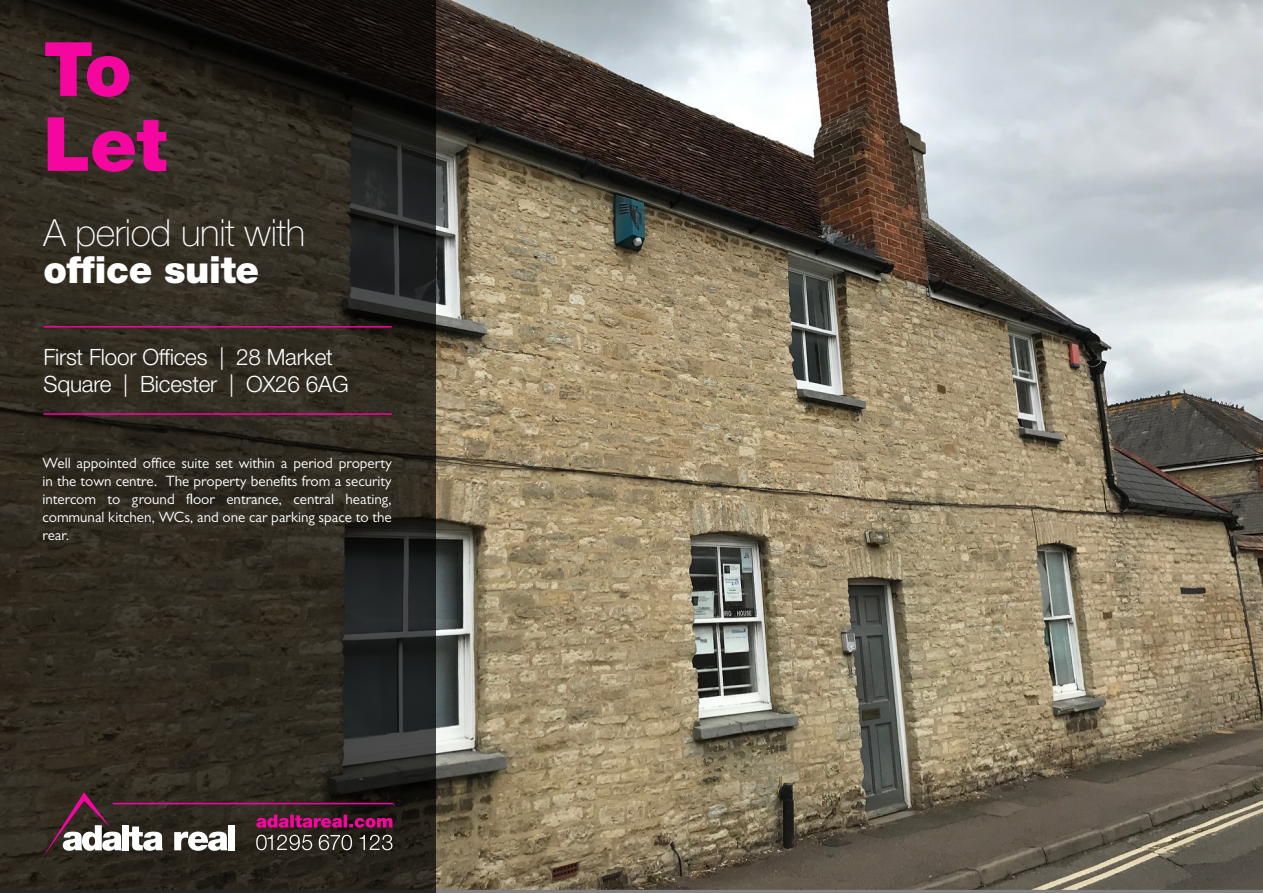
<style>
.page{position:relative;width:1263px;height:893px;background:#fff}
.page>*{position:absolute;margin:0;border:0;box-sizing:border-box;transform-origin:0 0}
.t1{font:900 75px "Helvetica Neue LT Std";color:#f5069e}
.t2{font:100 37.5px "Helvetica Neue LT Std";letter-spacing:-.01em;color:#fff}
.t3{font:900 37.5px "Helvetica Neue LT Std";letter-spacing:-.01em;color:#fff}
.t4{font:300 22.5px/27px "Helvetica Neue LT Std";letter-spacing:-.01em;color:#fff}
.t5{font:15px/18px "Gill Sans";color:#fff;text-align:justify}
</style>
<div class="page">
<img style="left:435px;top:0;width:828px;height:893px">
<svg style="left:0;top:0;width:435px;height:893px;background:#2b271f"></svg>
<svg style="left:43px;top:792px;width:79px;height:65px;background:#5d4b4c"></svg>
<div style="left:122px;top:825px;width:7px;height:25px;background:#fff"></div>
<svg style="left:129px;top:826px;width:34px;height:25px"></svg>
<svg style="left:174px;top:832px;width:54px;height:19px"></svg>
<div style="left:228px;top:825px;width:7px;height:25px;background:#fff"></div>
<svg style="left:256px;top:835px;width:136px;height:15px;background:#58544e"></svg>
<svg style="left:256px;top:815px;width:136px;height:13px;background:#8b135a"></svg>
<hr style="left:113px;top:803px;width:280px;height:1px;background:#f5069e">
<hr style="left:43px;top:413px;width:349px;height:2px;background:#f5069e">
<hr style="left:43px;top:326px;width:349px;height:2px;background:#f5069e">
<p class="t1" style="left:43px;top:24px;width:90px">To</p>
<p class="t1" style="left:43px;top:99px;width:125px">Let</p>
<p class="t2" style="left:43px;top:211px;width:263px">A period unit with</p>
<p class="t3" style="left:43px;top:248px;width:217px">office suite</p>
<p class="t4" style="left:43px;top:343px;width:307px">First Floor Offices | 28 Market<br>Square | Bicester | OX26 6AG</p>
<p class="t5" style="left:43px;top:453px;width:351px">Well appointed office suite set within a period property in the town centre. The property benefits from a security intercom to ground floor entrance, central heating, communal kitchen, WCs, and one car parking space to the rear.</p>
</div>
